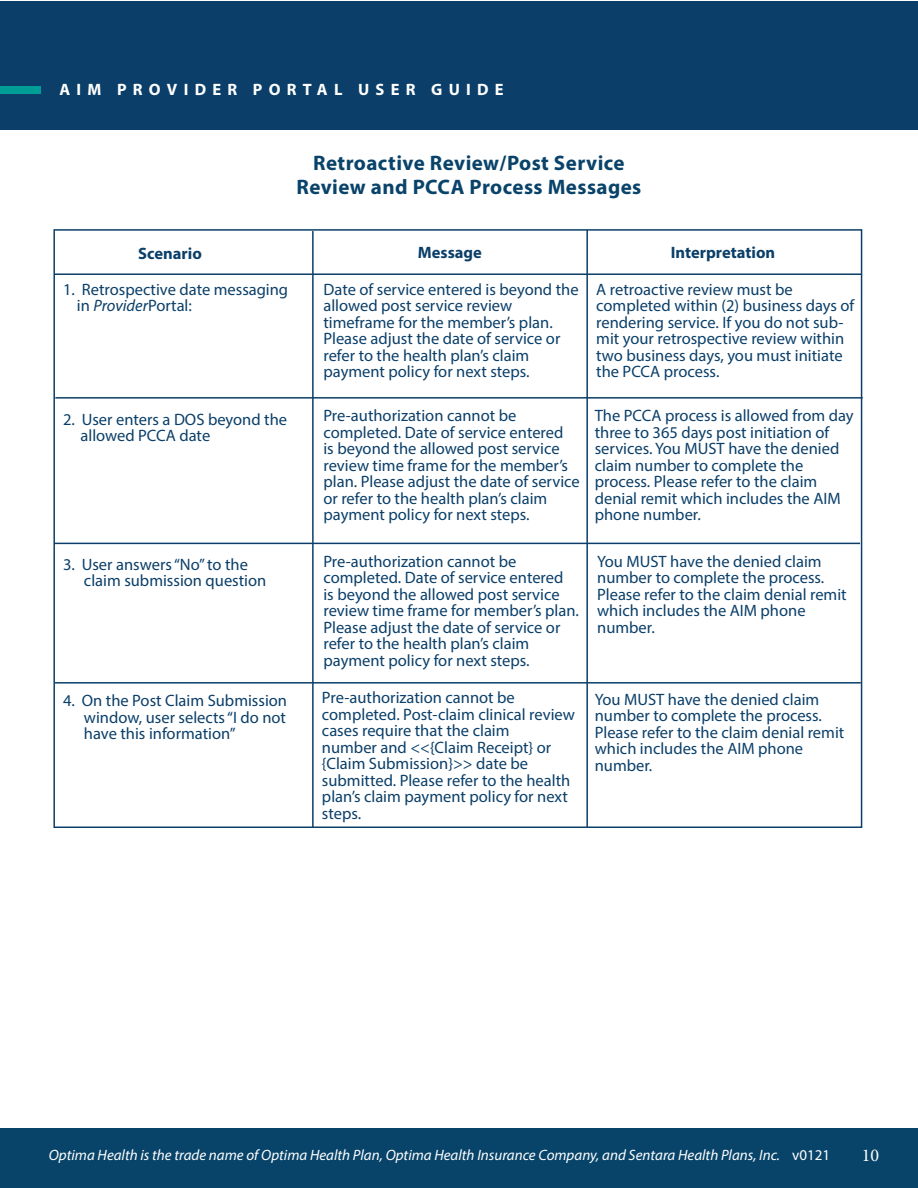
<style>
.page{position:relative;width:918px;height:1188px;background:#fff}
.page>*{position:absolute;margin:0;border:0;box-sizing:border-box;transform-origin:0 0}
.Paragraph_Style_1{font:700 21px/24px "Myriad Pro";letter-spacing:.02em;color:#09436a;text-align:center}
.t1{font:18px "Minion Pro";color:#fff}
.t2{font:16.5px/16.5px "Myriad Pro";color:#0b3f69}
.t3{font:700 16.5px "Myriad Pro";color:#0b3f69}
.t4{font:700 16.5px "Myriad Pro";letter-spacing:.38em;color:#fff}
.t5{font:italic 15px "Myriad Pro";color:#fff}
.t6{font:15px "Myriad Pro";color:#fff}
.s1{font-style:italic}
</style>
<div class="page">
<hr style="left:312px;top:231px;width:2px;height:597px;background:#0b3f69">
<hr style="left:54px;top:273px;width:808px;height:2px;background:#0b3f69">
<hr style="left:54px;top:543px;width:806px;height:1px;background:#0b3f69">
<hr style="left:55px;top:397px;width:808px;height:2px;background:#0b3f69">
<hr style="left:586px;top:230px;width:2px;height:598px;background:#0b3f69">
<hr style="left:55px;top:682px;width:806px;height:2px;background:#0b3f69">
<div style="left:0;top:2px;width:918px;height:128px;background:#0b3f69"></div>
<div style="left:0;top:86px;width:40px;height:7px;background:#009c96"></div>
<div style="left:0;top:1128px;width:918px;height:60px;background:#08446a"></div>
<p class="t4" style="left:60px;top:79px;width:446px">AIM PROVIDER PORTAL USER GUIDE</p>
<p class="Paragraph_Style_1" style="left:296px;top:150px;width:346px">Retroactive Review/Post Service<br>Review and PCCA Process Messages</p>
<p class="t3" style="left:671px;top:241px;width:106px">Interpretation</p>
<p class="t3" style="left:138px;top:242px;width:65px">Scenario</p>
<p class="t3" style="left:418px;top:241px;width:66px">Message</p>
<p class="t2" style="left:77px;top:281px;width:213px;text-indent:-14px">1. Retrospective date messaging in <span class="s1">Provider</span>Portal:</p>
<p class="t2" style="left:323px;top:281px;width:257px">Date of service entered is beyond the allowed post service review timeframe for the member’s plan.<br>Please adjust the date of service or refer to the health plan’s claim payment policy for next steps.</p>
<p class="t2" style="left:596px;top:281px;width:260px">A retroactive review must be completed within (2) business days of rendering service. If you do not sub&shy;mit your retrospective review within two business days, you must initiate the PCCA process.</p>
<p class="t2" style="left:80px;top:411px;width:208px;text-indent:-17px">2. User enters a DOS beyond the allowed PCCA date</p>
<p class="t2" style="left:323px;top:407px;width:258px">Pre-authorization cannot be completed. Date of service entered<br>is beyond the allowed post service review time frame for the member’s plan. Please adjust the date of service or refer to the health plan’s claim payment policy for next steps.</p>
<p class="t2" style="left:595px;top:407px;width:260px">The PCCA process is allowed from day three to 365 days post initiation of services. You MUST have the denied claim number to complete the process. Please refer to the claim denial remit which includes the AIM phone number.</p>
<p class="t2" style="left:84px;top:556px;width:184px;text-indent:-21px">3. User answers “No” to the claim submission question</p>
<p class="t2" style="left:323px;top:553px;width:257px">Pre-authorization cannot be completed. Date of service entered<br>is beyond the allowed post service review time frame for member’s plan.<br>Please adjust the date of service or refer to the health plan’s claim payment policy for next steps.</p>
<p class="t2" style="left:597px;top:553px;width:251px">You MUST have the denied claim number to complete the process.<br>Please refer to the claim denial remit which includes the AIM phone number.</p>
<p class="t2" style="left:84px;top:692px;width:205px;text-align:justify;text-indent:-21px">4. On the Post Claim Submission window, user selects “I do not have this information”</p>
<p class="t2" style="left:322px;top:689px;width:255px">Pre-authorization cannot be completed. Post-claim clinical review cases require that the claim<br>number and &lt;&lt;{Claim Receipt} or {Claim Submission}&gt;&gt; date be submitted. Please refer to the health plan’s claim payment policy for next steps.</p>
<p class="t2" style="left:595px;top:691px;width:251px">You MUST have the denied claim number to complete the process.<br>Please refer to the claim denial remit which includes the AIM phone number.</p>
<p class="t5" style="left:49px;top:1146px;width:733px">Optima Health is the trade name of Optima Health Plan, Optima Health Insurance Company, and Sentara Health Plans, Inc.</p>
<p class="t6" style="left:792px;top:1146px;width:39px">v0121</p>
<p class="t1" style="left:862px;top:1143px;width:19px">10</p>
<p class="t6" style="left:846px;top:1154px;width:39px">v0121</p>
</div>
